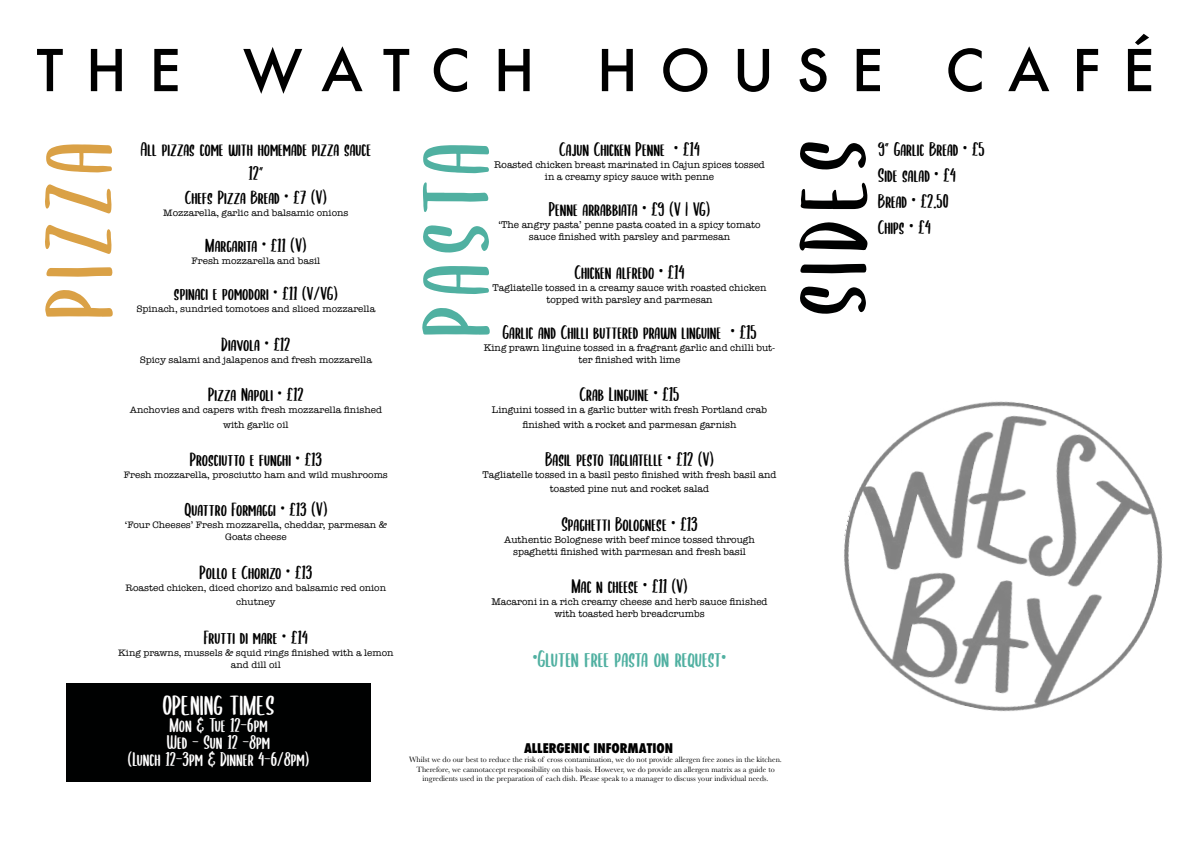
<style>
.page{position:relative;width:1191px;height:842px;background:#fff}
.page>*{position:absolute;margin:0;border:0;box-sizing:border-box;transform-origin:0 0}
.t1{font:95px "SUBSCRIBER";letter-spacing:.09em;color:#daa146}
.t2{font:95px "SUBSCRIBER";letter-spacing:.1em;color:#50b0a1}
.t3{font:95px "SUBSCRIBER";letter-spacing:.1em;color:#000101}
.t4{font:500 56px "Futura";letter-spacing:.4em;color:#000}
.t5{font:28px "SUBSCRIBER";color:#fff}
.t6{font:24px "SUBSCRIBER";color:#50b0a1}
.t7{font:20px/26px "SUBSCRIBER";color:#000;text-align:center}
.t8{font:20px/17px "SUBSCRIBER";color:#fff;text-align:center}
.t9{font:19.2px "SUBSCRIBER";color:#000;scale:1.04 1}
.t10{font:800 condensed 13px "Futura";color:#000}
.t11{font:10px/12px "American Typewriter";color:#000;text-align:center}
.t12{font:9.6px/14.4px "American Typewriter";color:#000;text-align:center;scale:1.04 1}
.t13{font:8px/9.6px "Baskerville";color:#000;text-align:center}
.s1{font-size:20px}
</style>
<div class="page">
<div style="left:66px;top:683px;width:304px;height:98px;background:#000101"></div>
<img style="left:844px;top:401px;width:319px;height:311px">
<h2 class="t4" style="left:36px;top:32px;width:1119px">THE WATCH HOUSE CAFÉ</h2>
<h1 class="t1" style="left:16px;top:319px;width:178px;rotate:-90deg">PIZZA</h1>
<h1 class="t2" style="left:393px;top:337px;width:195px;rotate:-90deg">PASTA</h1>
<h3 class="t7" style="left:559px;top:135px;width:142px">Cajun Chicken Penne • £14</h3>
<h3 class="t7" style="left:141px;top:136px;width:232px;line-height:24px">All pizzas come with homemade pizza sauce<br>12”</h3>
<h3 class="t9" style="left:185px;top:185px;width:138px">Chefs Pizza Bread • £7 <span class="s1">(V)</span></h3>
<p class="t12" style="left:163px;top:206px;width:180px">Mozzarella, garlic and balsamic onions</p>
<h3 class="t9" style="left:205px;top:233px;width:99px">Margarita • £11 <span class="s1">(V)</span></h3>
<p class="t12" style="left:191px;top:254px;width:125px">Fresh mozzarella and basil</p>
<h3 class="t9" style="left:174px;top:281px;width:159px">spinaci e pomodori • £11 (V/VG)</h3>
<p class="t12" style="left:136px;top:302px;width:231px">Spinach, sundried tomotoes and sliced mozzarella</p>
<h3 class="t9" style="left:221px;top:331px;width:68px">Diavola • £12</h3>
<p class="t12" style="left:140px;top:352px;width:225px">Spicy salami and jalapenos and fresh mozzarella</p>
<h3 class="t9" style="left:208px;top:382px;width:93px">Pizza Napoli • £12</h3>
<p class="t12" style="left:130px;top:403px;width:244px">Anchovies and capers with fresh mozzarella finished with garlic oil</p>
<h3 class="t9" style="left:190px;top:447px;width:129px">Prosciutto e funghi • £13</h3>
<p class="t12" style="left:124px;top:467px;width:255px">Fresh mozzarella, prosciutto ham and wild mushrooms</p>
<h3 class="t9" style="left:184px;top:497px;width:139px">Quattro Formaggi • £13 <span class="s1">(V)</span></h3>
<p class="t12" style="left:125px;top:519px;width:253px;line-height:12px">‘Four Cheeses’ Fresh mozzarella, cheddar, parmesan &amp;<br>Goats cheese</p>
<h3 class="t9" style="left:199px;top:559px;width:110px">Pollo e Chorizo • £13</h3>
<p class="t12" style="left:126px;top:580px;width:252px">Roasted chicken, diced chorizo and balsamic red onion chutney</p>
<h3 class="t9" style="left:204px;top:624px;width:101px">Frutti di mare • £14</h3>
<p class="t12" style="left:118px;top:646px;width:266px;line-height:12px">King prawns, mussels &amp; squid rings finished with a lemon and dill oil</p>
<p class="t11" style="left:494px;top:159px;width:272px">Roasted chicken breast marinated in Cajun spices tossed in a creamy spicy sauce with penne</p>
<h3 class="t7" style="left:549px;top:195px;width:163px">Penne arrabbiata • £9 (V | VG)</h3>
<p class="t11" style="left:498px;top:219px;width:263px">‘The angry pasta’ penne pasta coated in a spicy tomato sauce finished with parsley and parmesan</p>
<h3 class="t7" style="left:574px;top:257px;width:112px">Chicken alfredo • £14</h3>
<p class="t11" style="left:492px;top:281px;width:275px">Tagliatelle tossed in a creamy sauce with roasted chicken topped with parsley and parmesan</p>
<h3 class="t7" style="left:502px;top:317px;width:255px">Garlic and Chilli buttered prawn linguine • £15</h3>
<p class="t11" style="left:484px;top:341px;width:293px">King prawn linguine tossed in a fragrant garlic and chilli but&shy;ter finished with lime</p>
<h3 class="t7" style="left:579px;top:380px;width:101px">Crab Linguine • £15</h3>
<p class="t11" style="left:492px;top:402px;width:277px;line-height:14.4px">Linguini tossed in a garlic butter with fresh Portland crab finished with a rocket and parmesan garnish</p>
<h3 class="t7" style="left:545px;top:445px;width:170px">Basil pesto tagliatelle • £12 (V)</h3>
<p class="t11" style="left:482px;top:467px;width:295px;line-height:14.4px">Tagliatelle tossed in a basil pesto finished with fresh basil and toasted pine nut and rocket salad</p>
<h3 class="t7" style="left:561px;top:509px;width:138px">Spaghetti Bolognese • £13</h3>
<p class="t11" style="left:504px;top:533px;width:252px">Authentic Bolognese with beef mince tossed through spaghetti finished with parmesan and fresh basil</p>
<h3 class="t7" style="left:571px;top:572px;width:118px">Mac n cheese • £11 (V)</h3>
<p class="t11" style="left:491px;top:596px;width:278px">Macaroni in a rich creamy cheese and herb sauce finished with toasted herb breadcrumbs</p>
<h3 class="t6" style="left:533px;top:643px;width:195px">•Gluten free pasta on request•</h3>
<h3 class="t5" style="left:162px;top:687px;width:113px">OPENING TIMES</h3>
<h3 class="t8" style="left:128px;top:715px;width:183px">Mon &amp; Tue 12-6pm<br>Wed - Sun 12 -8pm<br>(Lunch 12-3pm &amp; Dinner 4-6/8pm)</h3>
<h3 class="t10" style="left:524px;top:739px;width:150px">ALLERGENIC INFORMATION</h3>
<p class="t13" style="left:409px;top:755px;width:374px">Whilst we do our best to reduce the risk of cross contamination, we do not provide allergen free zones in the kitchen.<br>Therefore, we cannotaccept responsibility on this basis. However, we do provide an allergen matrix as a guide to ingredients used in the preparation of each dish. Please speak to a manager to discuss your individual needs.</p>
<h1 class="t3" style="left:770px;top:316px;width:177px;rotate:-90deg">SIDES</h1>
<h3 class="t7" style="left:878px;top:135px;width:108px;text-align:left">9” Garlic Bread • £5<br>Side salad • £4<br>Bread • £2.50<br>Chips • £4</h3>
</div>
